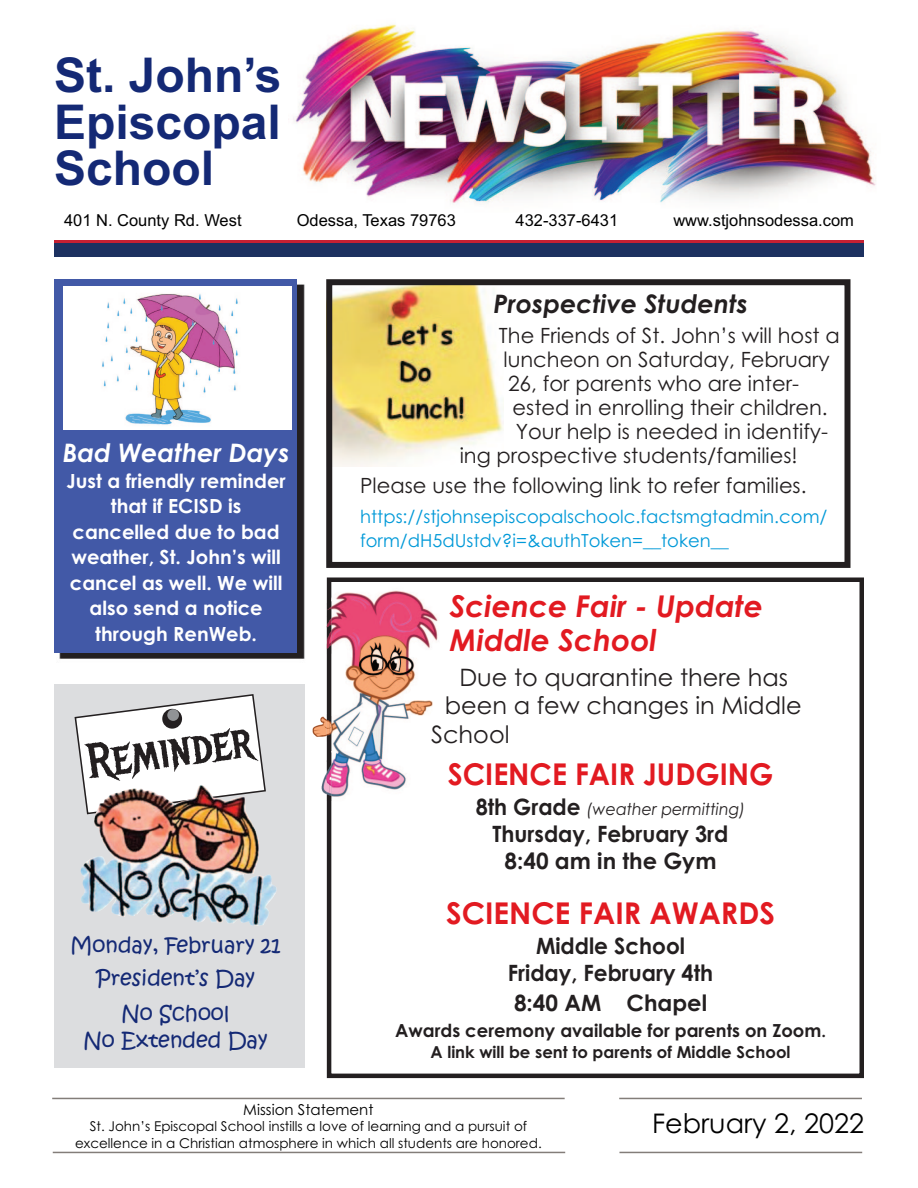
<style>
.page{position:relative;width:918px;height:1188px;background:#fff}
.page>*{position:absolute;margin:0;border:0;box-sizing:border-box;transform-origin:0 0}
.t1{font:700 48px/46.8px "Arial";color:#142975;text-align:justify}
.t2{font:48px "Metal Mania";color:#231f20}
.t3{font:italic 700 30px/34.5px "Century Gothic";color:#e21a21}
.t4{font:700 30px "Century Gothic";color:#e21a21;scale:.96 1}
.t5{font:700 30px "Century Gothic";color:#e21a21}
.t6{font:27px "Century Gothic";color:#000}
.t7{font:italic 700 25.5px "Century Gothic";color:#231f20}
.t8{font:italic 700 25.5px "Century Gothic";color:#fff}
.t9{font:24px "Century Gothic";color:#231f20}
.t10{font:700 22.5px/27px "Century Gothic";color:#231f20;text-align:center;scale:.96 1}
.t11{font:700 22.5px "Century Gothic";color:#231f20}
.t12{font:21px "Century Gothic";color:#231f20}
.t13{font:21px/33.8px "Kristen ITC";color:#142975;text-align:center}
.t14{font:700 19.5px/25.5px "Century Gothic";color:#fff;text-align:center}
.t15{font:18px/24px "Century Gothic";color:#0099d8}
.t16{font:700 18px "Century Gothic";color:#231f20}
.t17{font:16.5px "Arial";color:#000}
.t18{font:700 16.5px "Century Gothic";color:#231f20}
.t19{font:italic 16.5px "Century Gothic";color:#231f20;scale:.96 1}
.t20{font:15px "Century Gothic";color:#000}
.t21{font:13.5px/16.5px "Century Gothic";color:#000;text-align:center}
.s1{font-weight:700;font-style:normal;font-size:22.5px}
.s2{font-size:16.5px}
</style>
<div class="page">
<div style="left:327px;top:578px;width:537px;height:500px;border:4px solid #231f20"></div>
<img style="left:293px;top:24px;width:583px;height:179px">
<hr style="left:53px;top:1152px;width:512px;height:1px;background:#837d79">
<hr style="left:619px;top:1098px;width:243px;height:1px;background:#837d79">
<hr style="left:619px;top:1152px;width:243px;height:1px;background:#837d79">
<hr style="left:52px;top:1098px;width:513px;height:1px;background:#837d79">
<hr style="left:54px;top:240px;width:810px;height:3px;background:#c52032">
<div style="left:54px;top:243px;width:810px;height:14px;background:#1c3160"></div>
<img style="left:331px;top:587px;width:107px;height:214px">
<img style="left:326px;top:604px;width:1px;height:50px">
<img style="left:321px;top:761px;width:6px;height:39px">
<img style="left:312px;top:712px;width:15px;height:30px">
<img style="left:327px;top:713px;width:2px;height:35px">
<img style="left:327px;top:601px;width:4px;height:53px">
<img style="left:327px;top:757px;width:2px;height:44px">
<img style="left:329px;top:715px;width:2px;height:86px">
<img style="left:59px;top:284px;width:246px;height:375px">
<div style="left:54px;top:279px;width:243px;height:374px;background:#4259a7"></div>
<div style="left:63px;top:286px;width:229px;height:144px;background:#fff"></div>
<img style="left:102px;top:293px;width:136px;height:132px">
<img style="left:333px;top:286px;width:170px;height:181px">
<div style="left:326px;top:279px;width:524px;height:289px;border:6px solid #231f20"></div>
<div style="left:54px;top:684px;width:250px;height:383px;background:#dcdddf"></div>
<svg style="left:74px;top:694px;width:192px;height:91px"></svg>
<div style="left:162px;top:709px;width:20px;height:20px;background:#231f20;border-radius:50%"></div>
<div style="left:167px;top:709px;width:12px;height:12px;background:#919396;border-radius:50%"></div>
<img style="left:80px;top:785px;width:197px;height:141px">
<h1 class="t1" style="left:54px;top:52px;width:229px">St. John’s Episcopal School</h1>
<p class="t17" style="left:64px;top:210px;width:179px">401 N. County Rd. West</p>
<p class="t17" style="left:297px;top:210px;width:161px">Odessa, Texas 79763</p>
<p class="t17" style="left:516px;top:210px;width:104px">432-337-6431</p>
<p class="t17" style="left:673px;top:210px;width:182px">www.stjohnsodessa.com</p>
<p class="t8" style="left:63px;top:438px;width:228px">Bad Weather Days</p>
<p class="t14" style="left:67px;top:470px;width:221px">Just a friendly reminder that if ECISD is cancelled due to bad weather, St. John’s will cancel as well. We will also send a notice through RenWeb.</p>
<h1 class="t2" style="left:83px;top:734px;width:167px;rotate:-8deg">Reminder</h1>
<p class="t13" style="left:70px;top:929px;width:212px">Monday, February 21<br>President’s Day<br>No School</p>
<p class="t13" style="left:84px;top:1024px;width:185px">No Extended Day</p>
<p class="t7" style="left:493px;top:289px;width:256px">Prospective Students</p>
<p class="t12" style="left:499px;top:327px;width:342px">The Friends of St. John’s will host a</p>
<p class="t12" style="left:504px;top:351px;width:328px">luncheon on Saturday, February</p>
<p class="t12" style="left:508px;top:375px;width:292px">26, for parents who are inter-</p>
<p class="t12" style="left:513px;top:399px;width:317px">ested in enrolling their children.</p>
<p class="t12" style="left:516px;top:423px;width:314px">Your help is needed in identify-</p>
<p class="t12" style="left:460px;top:447px;width:340px">ing prospective students/families!</p>
<p class="t12" style="left:360px;top:477px;width:448px">Please use the following link to refer families.</p>
<p class="t15" style="left:360px;top:506px;width:469px">https://stjohnsepiscopalschoolc.factsmgtadmin.com/ form/dH5dUstdv?i=&amp;authToken=__token__</p>
<h2 class="t3" style="left:450px;top:589px;width:315px">Science Fair - Update<br>Middle School</h2>
<p class="t9" style="left:459px;top:668px;width:330px">Due to quarantine there has</p>
<p class="t9" style="left:445px;top:696px;width:358px">been a few changes in Middle</p>
<p class="t9" style="left:431px;top:725px;width:80px">School</p>
<h2 class="t4" style="left:448px;top:763px;width:341px">SCIENCE FAIR JUDGING</h2>
<p class="t19" style="left:476px;top:800px;width:282px"><span class="s1">8th Grade</span> (weather permitting)</p>
<p class="t10" style="left:493px;top:823px;width:247px">Thursday, February 3rd<br>8:40 am in the Gym</p>
<h2 class="t5" style="left:446px;top:902px;width:330px">SCIENCE FAIR AWARDS</h2>
<p class="t10" style="left:508px;top:935px;width:215px">Middle School<br>Friday, February 4th</p>
<p class="t11" style="left:514px;top:995px;width:195px">8:40 AM Chapel</p>
<p class="t16" style="left:395px;top:1024px;width:432px">Awards ceremony available for parents on Zoom<span class="s2">.</span></p>
<p class="t18" style="left:431px;top:1045px;width:362px">A link will be sent to parents of Middle School</p>
<p class="t20" style="left:243px;top:1103px;width:132px">Mission Statement</p>
<p class="t21" style="left:75px;top:1119px;width:468px">St. John’s Episcopal School instills a love of learning and a pursuit of excellence in a Christian atmosphere in which all students are honored.</p>
<p class="t6" style="left:652px;top:1113px;width:213px">February 2, 2022</p>
</div>
